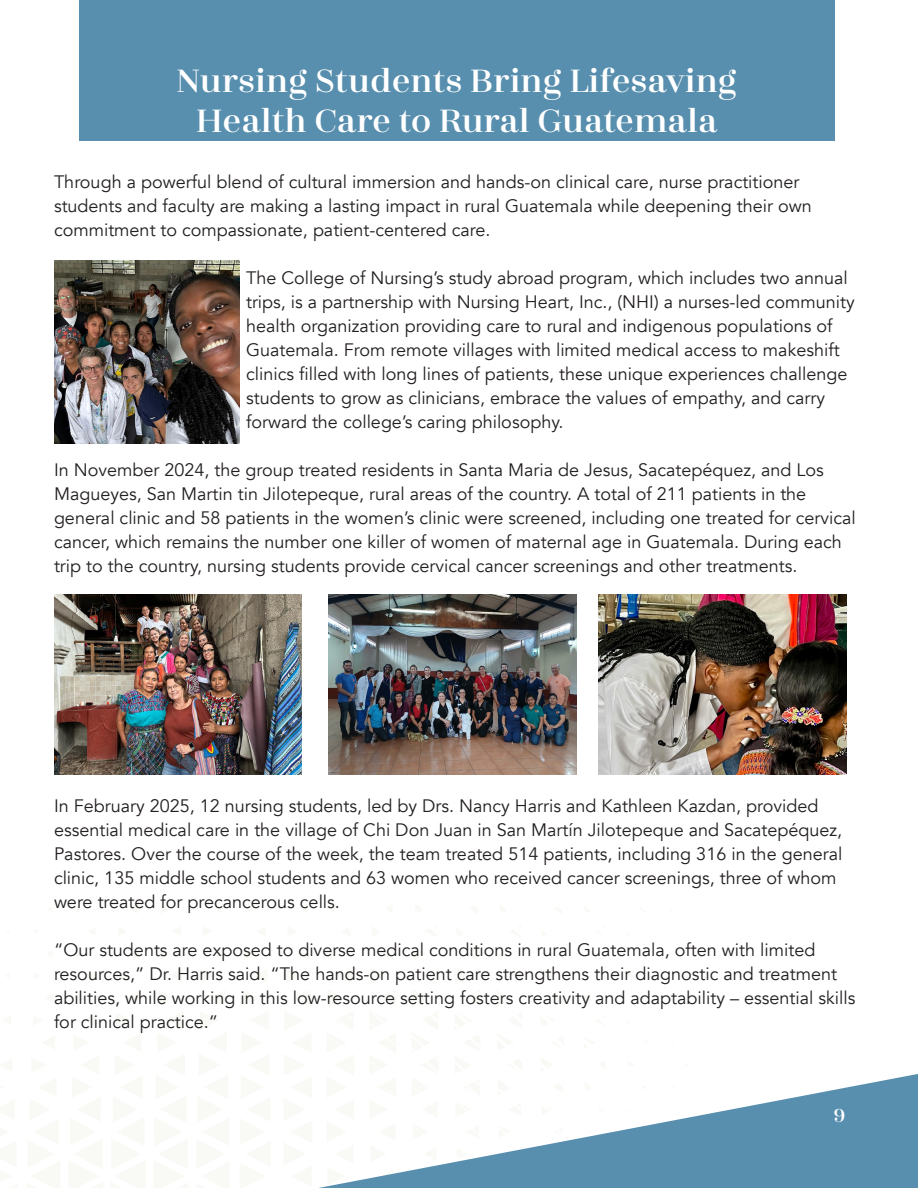
<style>
.page{position:relative;width:918px;height:1188px;background:#fff}
.page>*{position:absolute;margin:0;border:0;box-sizing:border-box;transform-origin:0 0}
.t1{font:600 36px "Zahrah";color:#fff}
.t2{font:600 21px "Zahrah";color:#fff}
.List_Paragraph{font:18px/24px "Avenir";color:#231f20}
</style>
<div class="page">
<svg style="left:319px;top:1074px;width:599px;height:114px"></svg>
<div style="left:79px;top:0;width:756px;height:140px;background:#588fae"></div>
<img style="left:54px;top:260px;width:185px;height:184px">
<img style="left:54px;top:594px;width:248px;height:181px">
<img style="left:328px;top:594px;width:248px;height:181px">
<img style="left:599px;top:594px;width:247px;height:181px">
<p class="t1" style="left:177px;top:60px;width:562px">Nursing Students Bring Lifesaving</p>
<p class="t1" style="left:196px;top:101px;width:523px">Health Care to Rural Guatemala</p>
<p class="List_Paragraph" style="left:54px;top:170px;width:759px">Through a powerful blend of cultural immersion and hands-on clinical care, nurse practitioner students and faculty are making a lasting impact in rural Guatemala while deepening their own commitment to compassionate, patient-centered care.</p>
<p class="List_Paragraph" style="left:246px;top:266px;width:610px">The College of Nursing’s study abroad program, which includes two annual trips, is a partnership with Nursing Heart, Inc., (NHI) a nurses-led community health organization providing care to rural and indigenous populations of Guatemala. From remote villages with limited medical access to makeshift clinics filled with long lines of patients, these unique experiences challenge students to grow as clinicians, embrace the values of empathy, and carry forward the college’s caring philosophy.</p>
<p class="List_Paragraph" style="left:54px;top:458px;width:803px">In November 2024, the group treated residents in Santa Maria de Jesus, Sacatepéquez, and Los Magueyes, San Martin tin Jilotepeque, rural areas of the country. A total of 211 patients in the general clinic and 58 patients in the women’s clinic were screened, including one treated for cervical cancer, which remains the number one killer of women of maternal age in Guatemala. During each trip to the country, nursing students provide cervical cancer screenings and other treatments.</p>
<p class="List_Paragraph" style="left:54px;top:794px;width:790px">In February 2025, 12 nursing students, led by Drs. Nancy Harris and Kathleen Kazdan, provided essential medical care in the village of Chi Don Juan in San Martín Jilotepeque and Sacatepéquez, Pastores. Over the course of the week, the team treated 514 patients, including 316 in the general clinic, 135 middle school students and 63 women who received cancer screenings, three of whom were treated for precancerous cells.</p>
<p class="List_Paragraph" style="left:54px;top:938px;width:803px">“Our students are exposed to diverse medical conditions in rural Guatemala, often with limited resources,” Dr. Harris said. “The hands-on patient care strengthens their diagnostic and treatment abilities, while working in this low-resource setting fosters creativity and adaptability – essential skills for clinical practice.”</p>
<p class="t2" style="left:834px;top:1103px;width:14px">9</p>
</div>
